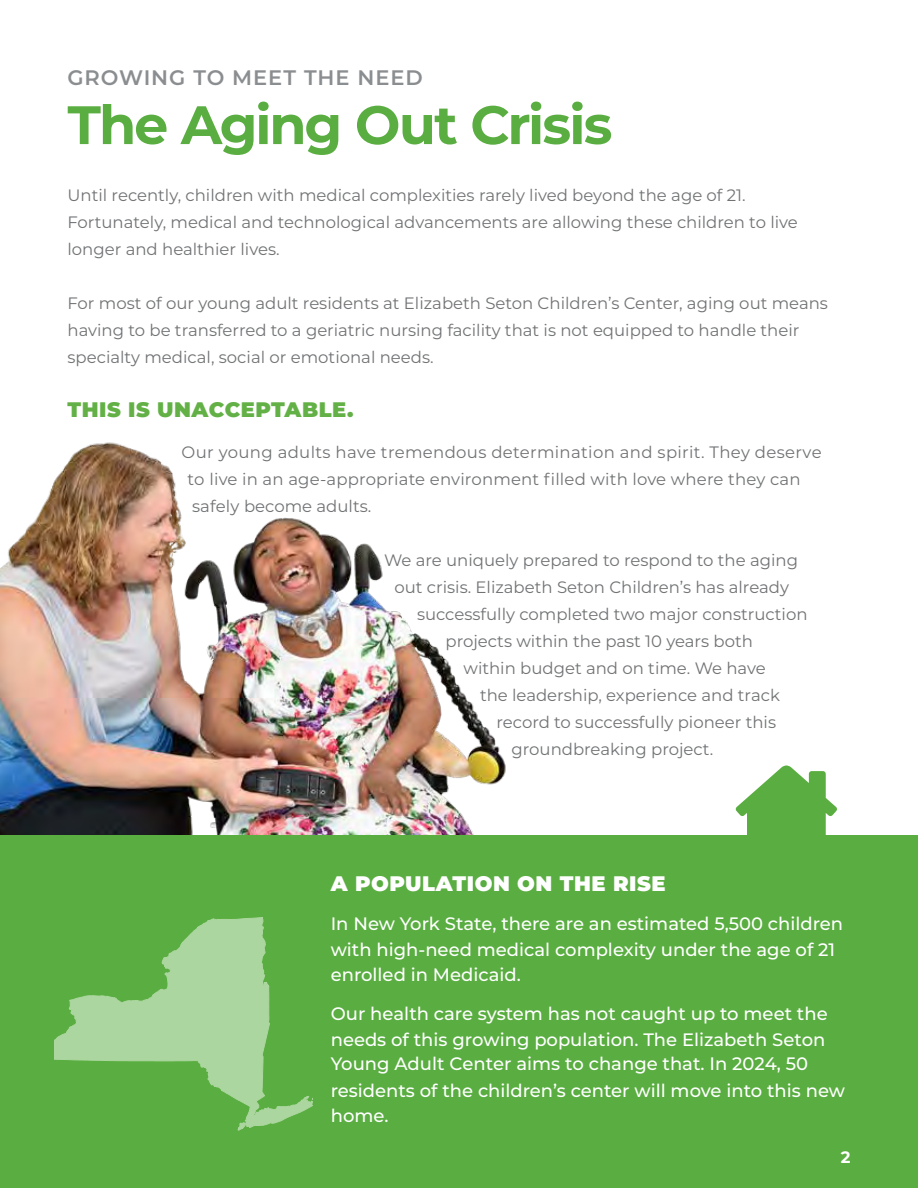
<style>
.page{position:relative;width:918px;height:1188px;background:#fff}
.page>*{position:absolute;margin:0;border:0;box-sizing:border-box;transform-origin:0 0}
.t1{font:700 54px "Montserrat";letter-spacing:-.04em;color:#5aae41}
.t2{font:600 21px "Montserrat";letter-spacing:.045em;color:#8b8e90}
.t3{font:900 21px "Montserrat";letter-spacing:.025em;color:#fff}
.t4{font:900 21px "Montserrat";letter-spacing:.025em;color:#63b146}
.t5{font:500 18px/25.5px "Montserrat";color:#fff}
.t6{font:16.5px/27px "Montserrat";color:#707274}
.t7{font:700 16.5px "Montserrat";color:#fff}
</style>
<div class="page">
<img style="left:0;top:442px;width:549px;height:394px">
<div style="left:0;top:836px;width:918px;height:352px;background:#5aae41"></div>
<svg style="left:736px;top:765px;width:101px;height:71px"></svg>
<svg style="left:54px;top:917px;width:259px;height:213px"></svg>
<p class="t2" style="left:68px;top:62px;width:357px">GROWING TO MEET THE NEED</p>
<h1 class="t1" style="left:68px;top:86px;width:546px">The Aging Out Crisis</h1>
<p class="t6" style="left:68px;top:181px;width:732px">Until recently, children with medical complexities rarely lived beyond the age of 21.<br>Fortunately, medical and technological advancements are allowing these children to live longer and healthier lives.</p>
<p class="t6" style="left:68px;top:289px;width:762px">For most of our young adult residents at Elizabeth Seton Children’s Center, aging out means having to be transferred to a geriatric nursing facility that is not equipped to handle their specialty medical, social or emotional needs.</p>
<p class="t4" style="left:68px;top:394px;width:288px">THIS IS UNACCEPTABLE.</p>
<p class="t6" style="left:188px;top:438px;width:636px;text-indent:-6px">Our young adults have tremendous determination and spirit. They deserve to live in an age-appropriate environment filled with love where they can safely become adults.</p>
<p class="t6" style="left:384px;top:546px;width:416px">We are uniquely prepared to respond to the aging</p>
<p class="t6" style="left:394px;top:573px;width:396px">out crisis. Elizabeth Seton Children’s has already</p>
<p class="t6" style="left:417px;top:600px;width:392px">successfully completed two major construction</p>
<p class="t6" style="left:446px;top:627px;width:309px">projects within the past 10 years both</p>
<p class="t6" style="left:464px;top:654px;width:304px">within budget and on time. We have</p>
<p class="t6" style="left:480px;top:681px;width:301px">the leadership, experience and track</p>
<p class="t6" style="left:497px;top:708px;width:281px">record to successfully pioneer this</p>
<p class="t6" style="left:512px;top:735px;width:203px">groundbreaking project.</p>
<p class="t3" style="left:331px;top:868px;width:336px">A POPULATION ON THE RISE</p>
<p class="t5" style="left:331px;top:910px;width:514px">In New York State, there are an estimated 5,500 children with high-need medical complexity under the age of 21 enrolled in Medicaid.</p>
<p class="t5" style="left:331px;top:1000px;width:499px;line-height:25px">Our health care system has not caught up to meet the needs of this growing population. The Elizabeth Seton<br>Young Adult Center aims to change that. In 2024, 50</p>
<p class="t5" style="left:331px;top:1077px;width:516px">residents of the children’s center will move into this new home.</p>
<p class="t7" style="left:841px;top:1146px;width:11px">2</p>
</div>
